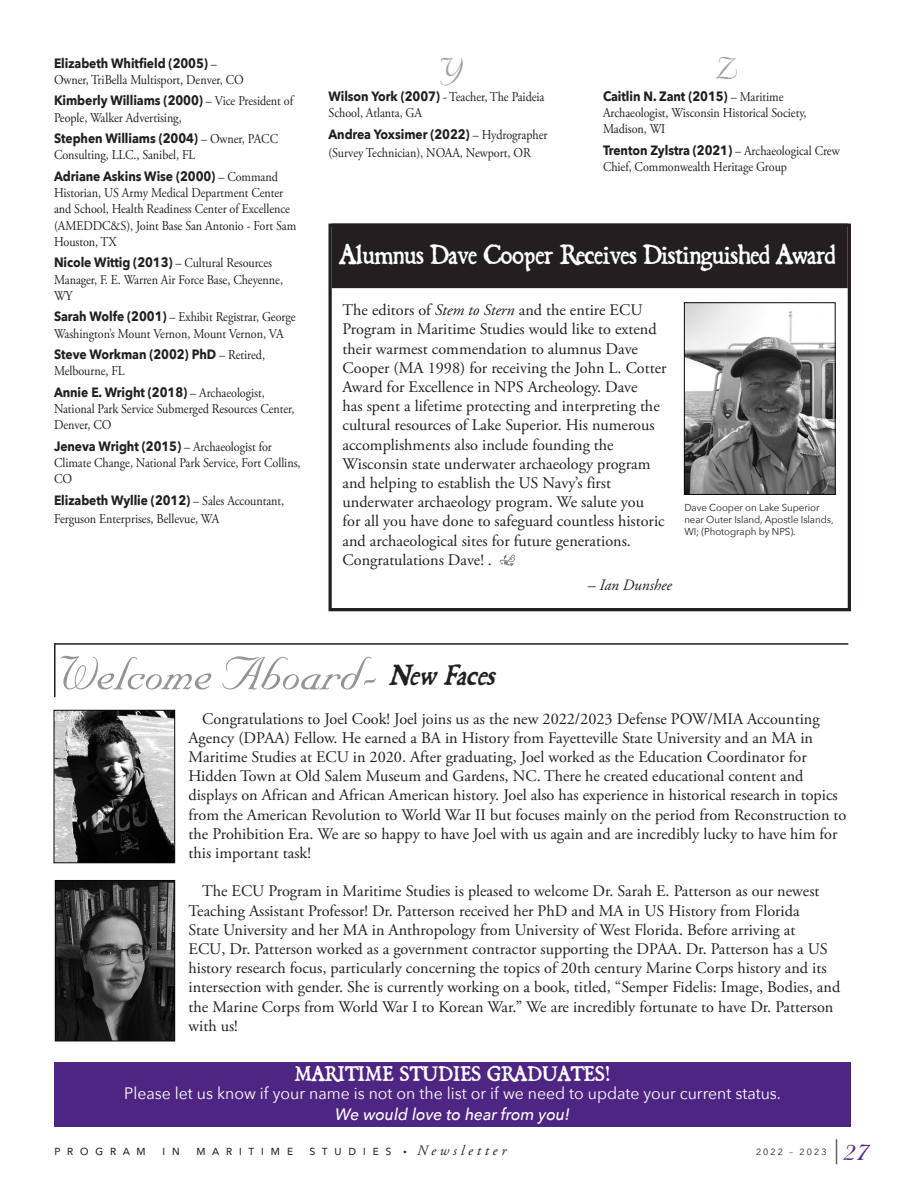
<style>
.page{position:relative;width:918px;height:1188px;background:#fff}
.page>*{position:absolute;margin:0;border:0;box-sizing:border-box;transform-origin:0 0}
.Regular_size_text{font:55.5px "Nuptial Script";letter-spacing:-.005em;color:#939598}
.Regular_size_text-2{font:37.5px "Nuptial Script";color:#4e2582}
.Regular_size_text-3{font:36px "Nuptial Script";color:#9d9fa2}
.Regular_size_text-4{font:italic 33px "Black Beard";color:#231f20}
.Regular_size_text-5{font:31.5px "Black Beard";letter-spacing:-.01em;color:#fff}
.Small_size_text{font:24px "Black Beard";letter-spacing:.025em;color:#fff}
.Small_size_text-2{font:16.5px "Avenir Next";color:#fff;scale:.96 1}
.Small_size_text-3{font:italic 500 16.5px "Avenir Next";color:#fff;scale:.96 1}
.Regular_size_text-6{font:16.2px/19.2px "Adobe Garamond Pro";color:#231f20}
.Regular_size_text-7{font:italic 15.75px "Adobe Garamond Pro";color:#231f20}
.Regular_size_text-8{font:13.5px/16.2px "Adobe Garamond Pro";letter-spacing:-.005em;color:#231f20;scale:.9 1}
.Regular_size_text-9{font:700 13.5px/16.2px "Avenir Next";letter-spacing:-.005em;color:#231f20;scale:.9 1}
.t1{font:13.5px "Avenir Next";letter-spacing:.47em;color:#231f20}
.Regular_size_text-10{font:10.05px/12px "Avenir Next";letter-spacing:-.01em;color:#231f20}
.t2{font:9px "Avenir Next";letter-spacing:.23em;color:#231f20}
.s1{font-family:"Avenir Next";font-weight:700}
.s2{font-family:"Adobe Garamond Pro";font-weight:400}
.s3{font-style:italic}
.s4{font-family:"Adobe Garamond Pro";font-style:italic;font-size:9px}
.s5{font-family:"Adobe Garamond Pro";font-style:italic;font-size:14.25px}
</style>
<div class="page">
<svg style="left:836px;top:1139px;width:1px;height:25px"></svg>
<div style="left:328px;top:224px;width:523px;height:387px;border:3px solid #231f20"></div>
<svg style="left:500px;top:554px;width:15px;height:12px"></svg>
<div style="left:54px;top:1063px;width:797px;height:64px;background:#4e2582"></div>
<div style="left:333px;top:224px;width:514px;height:63px;background:#231f20"></div>
<div style="left:332px;top:224px;width:516px;height:64px;border:2px solid #231f20"></div>
<hr style="left:55px;top:643px;width:793px;height:2px;background:#231f20">
<hr style="left:54px;top:643px;width:2px;height:54px;background:#231f20">
<img style="left:56px;top:712px;width:117px;height:149px">
<div style="left:54px;top:710px;width:121px;height:153px;border:1px solid #08080d"></div>
<img style="left:57px;top:882px;width:116px;height:157px">
<div style="left:55px;top:880px;width:120px;height:161px;border:1px solid #08080d"></div>
<img style="left:686px;top:304px;width:148px;height:189px">
<div style="left:684px;top:302px;width:152px;height:193px;border:1px solid #08080d"></div>
<p class="Regular_size_text-8" style="left:54px;top:56px;width:212px"><span class="s1">Elizabeth Whitfield (2005)</span> –<br>Owner, TriBella Multisport, Denver, CO</p>
<p class="Regular_size_text-8" style="left:54px;top:93px;width:267px"><span class="s1">Kimberly Williams (2000)</span> – Vice President of<br>People, Walker Advertising,</p>
<p class="Regular_size_text-8" style="left:54px;top:131px;width:251px"><span class="s1">Stephen Williams (2004)</span> – Owner, PACC<br>Consulting, LLC., Sanibel, FL</p>
<p class="Regular_size_text-8" style="left:54px;top:169px;width:271px"><span class="s1">Adriane Askins Wise (2000)</span> – Command Historian, US Army Medical Department Center and School, Health Readiness Center of Excellence (AMEDDC&amp;S), Joint Base San Antonio - Fort Sam Houston, TX</p>
<p class="Regular_size_text-8" style="left:54px;top:255px;width:256px"><span class="s1">Nicole Wittig (2013)</span> – Cultural Resources<br>Manager, F. E. Warren Air Force Base, Cheyenne,<br>WY</p>
<p class="Regular_size_text-8" style="left:54px;top:309px;width:270px"><span class="s1">Sarah Wolfe (2001)</span> – Exhibit Registrar, George<br>Washington’s Mount Vernon, Mount Vernon, VA</p>
<p class="Regular_size_text-9" style="left:54px;top:346px;width:236px">Steve Workman (2002) PhD <span class="s2">– Retired,<br>Melbourne, FL</span></p>
<p class="Regular_size_text-8" style="left:54px;top:385px;width:269px"><span class="s1">Annie E. Wright (2018)</span> – Archaeologist,<br>National Park Service Submerged Resources Center,<br>Denver, CO</p>
<p class="Regular_size_text-8" style="left:54px;top:439px;width:276px"><span class="s1">Jeneva Wright (2015)</span> – Archaeologist for<br>Climate Change, National Park Service, Fort Collins,<br>CO</p>
<p class="Regular_size_text-8" style="left:54px;top:492px;width:257px;line-height:18px"><span class="s1">Elizabeth Wyllie (2012)</span> – Sales Accountant,<br>Ferguson Enterprises, Bellevue, WA</p>
<p class="Regular_size_text-3" style="left:441px;top:49px;width:23px">Y</p>
<p class="Regular_size_text-8" style="left:328px;top:89px;width:242px"><span class="s1">Wilson York (2007)</span> - Teacher, The Paideia<br>School, Atlanta, GA</p>
<p class="Regular_size_text-8" style="left:328px;top:126px;width:245px;line-height:18px"><span class="s1">Andrea Yoxsimer (2022)</span> – Hydrographer (Survey Technician), NOAA, Newport, OR</p>
<p class="Regular_size_text-3" style="left:715px;top:49px;width:26px">Z</p>
<p class="Regular_size_text-8" style="left:603px;top:89px;width:228px"><span class="s1">Caitlin N. Zant (2015)</span> – Maritime<br>Archaeologist, Wisconsin Historical Society,<br>Madison, WI</p>
<p class="Regular_size_text-8" style="left:603px;top:143px;width:265px"><span class="s1">Trenton Zylstra (2021)</span> – Archaeological Crew<br>Chief, Commonwealth Heritage Group</p>
<p class="Regular_size_text-5" style="left:340px;top:236px;width:497px">Alumnus Dave Cooper Receives Distinguished Award</p>
<p class="Regular_size_text-6" style="left:343px;top:301px;width:326px">The editors of <span class="s3">Stem to Stern</span> and the entire ECU Program in Maritime Studies would like to extend their warmest commendation to alumnus Dave Cooper (MA 1998) for receiving the John L. Cotter Award for Excellence in NPS Archeology. Dave<br>has spent a lifetime protecting and interpreting the cultural resources of Lake Superior. His numerous accomplishments also include founding the Wisconsin state underwater archaeology program and helping to establish the US Navy’s first underwater archaeology program. We salute you<br>for all you have done to safeguard countless historic and archaeological sites for future generations.<br>Congratulations Dave! .</p>
<p class="Regular_size_text-7" style="left:588px;top:576px;width:85px">– Ian Dunshee</p>
<p class="Regular_size_text-10" style="left:684px;top:501px;width:151px">Dave Cooper on Lake Superior near Outer Island, Apostle Islands,<br>WI; (Photograph by NPS).</p>
<p class="Regular_size_text" style="left:60px;top:643px;width:321px">Welcome Aboard-</p>
<p class="Regular_size_text-4" style="left:388px;top:656px;width:117px">NewFaces</p>
<p class="Regular_size_text-6" style="left:189px;top:709px;width:659px;text-indent:14px">Congratulations to Joel Cook! Joel joins us as the new 2022/2023 Defense POW/MIA Accounting Agency (DPAA) Fellow. He earned a BA in History from Fayetteville State University and an MA in Maritime Studies at ECU in 2020. After graduating, Joel worked as the Education Coordinator for Hidden Town at Old Salem Museum and Gardens, NC. There he created educational content and displays on African and African American history. Joel also has experience in historical research in topics from the American Revolution to World War II but focuses mainly on the period from Reconstruction to the Prohibition Era. We are so happy to have Joel with us again and are incredibly lucky to have him for this important task!</p>
<p class="Regular_size_text-6" style="left:189px;top:882px;width:653px;text-indent:14px">The ECU Program in Maritime Studies is pleased to welcome Dr. Sarah E. Patterson as our newest Teaching Assistant Professor! Dr. Patterson received her PhD and MA in US History from Florida<br>State University and her MA in Anthropology from University of West Florida. Before arriving at<br>ECU, Dr. Patterson worked as a government contractor supporting the DPAA. Dr. Patterson has a US history research focus, particularly concerning the topics of 20th century Marine Corps history and its intersection with gender. She is currently working on a book, titled, “Semper Fidelis: Image, Bodies, and the Marine Corps from World War I to Korean War.” We are incredibly fortunate to have Dr. Patterson with us!</p>
<p class="Small_size_text" style="left:295px;top:1060px;width:317px">MARITIME STUDIES GRADUATES!</p>
<p class="Small_size_text-2" style="left:124px;top:1079px;width:686px">Please let us know if your name is not on the list or if we need to update your current status.</p>
<p class="Small_size_text-3" style="left:335px;top:1100px;width:246px">We would love to hear from you!</p>
<p class="t1" style="left:54px;top:1139px;width:454px">program in maritime studies <span class="s4">•</span> <span class="s5">Newsletter</span></p>
<p class="t2" style="left:756px;top:1145px;width:72px">2022 – 2023</p>
<p class="Regular_size_text-2" style="left:845px;top:1128px;width:26px">27</p>
</div>
